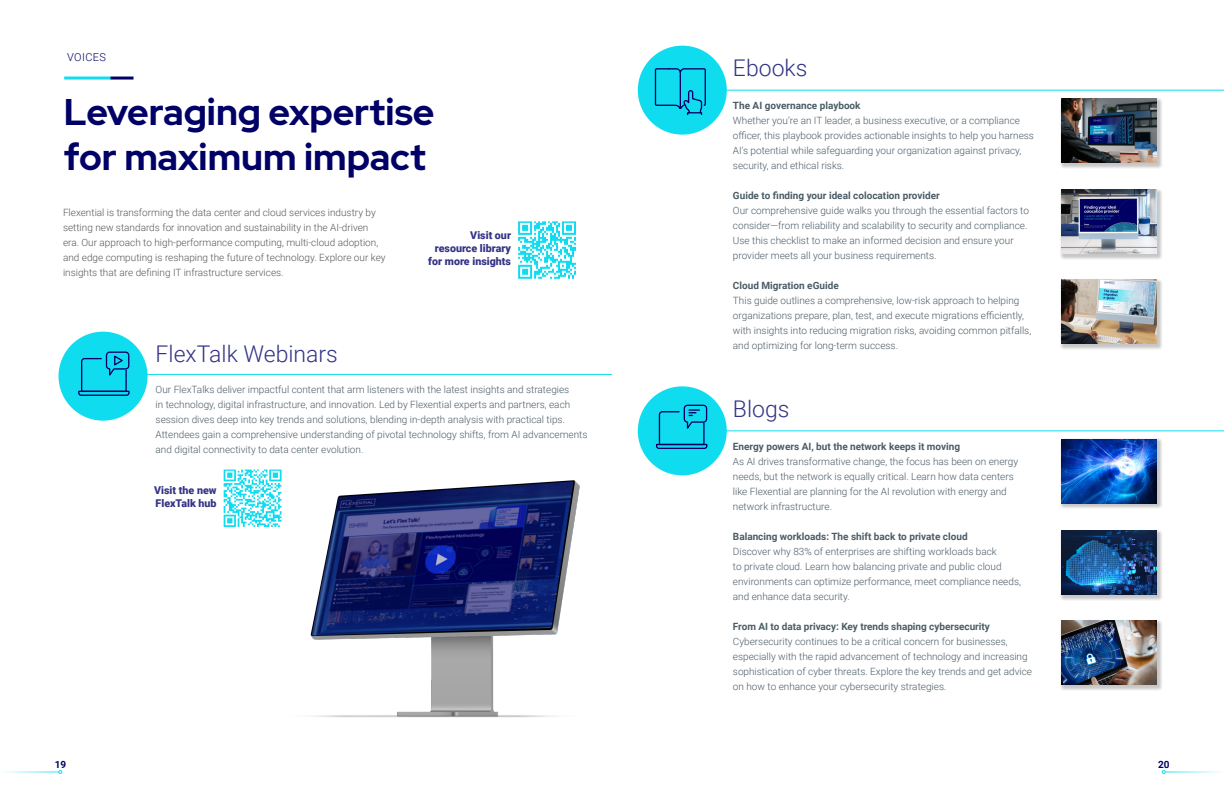
<style>
.page{position:relative;width:1224px;height:792px;background:#fff}
.page>*{position:absolute;margin:0;border:0;box-sizing:border-box;transform-origin:0 0}
.t1{font:700 37px/45px "Red Hat Display";letter-spacing:-.005em;color:#006}
.Logo{font:300 23px "Roboto";color:#333385}
.Subhead{font:300 11px "Roboto";letter-spacing:.035em;color:#006}
.Logo-2{font:900 10.7px/13px "Roboto";color:#333385;text-align:right}
.Logo-3{font:300 10px/15px "Roboto";color:#4b5c66}
.Logo-4{font:300 10px/15px "Roboto";color:#57585a}
.Logo-5{font:700 10px "Roboto";color:#4b5c66}
.t2{font:700 10px "Roboto";color:#006}
</style>
<div class="page">
<div style="left:638px;top:46px;width:89px;height:89px;background:#10dcf0;border-radius:50%"></div>
<div style="left:638px;top:386px;width:89px;height:89px;background:#10dcf0;border-radius:50%"></div>
<hr style="left:67px;top:374px;width:545px;height:1px;background:#10dcf0">
<img style="left:310px;top:480px;width:270px;height:238px">
<div style="left:1060px;top:97px;width:103px;height:72px;background:#231f20;opacity:.25"></div>
<img style="left:1061px;top:99px;width:95px;height:64px">
<div style="left:1060px;top:438px;width:103px;height:72px;background:#231f20;opacity:.25"></div>
<img style="left:1061px;top:439px;width:95px;height:64px">
<div style="left:1060px;top:188px;width:103px;height:72px;background:#231f20;opacity:.25"></div>
<img style="left:1061px;top:190px;width:95px;height:64px">
<div style="left:1060px;top:529px;width:103px;height:72px;background:#231f20;opacity:.25"></div>
<img style="left:1061px;top:531px;width:95px;height:64px">
<div style="left:1060px;top:278px;width:103px;height:72px;background:#231f20;opacity:.25"></div>
<img style="left:1061px;top:280px;width:95px;height:64px">
<div style="left:1060px;top:619px;width:103px;height:72px;background:#231f20;opacity:.25"></div>
<img style="left:1061px;top:621px;width:95px;height:64px">
<hr style="left:645px;top:90px;width:579px;height:1px;background:#10dcf0">
<hr style="left:645px;top:431px;width:579px;height:1px;background:#10dcf0">
<svg style="left:655px;top:68px;width:51px;height:47px"></svg>
<svg style="left:656px;top:404px;width:52px;height:45px"></svg>
<svg style="left:518px;top:221px;width:58px;height:58px"></svg>
<svg style="left:224px;top:470px;width:58px;height:57px"></svg>
<div style="left:59px;top:332px;width:89px;height:89px;background:#10dcf0;border-radius:50%"></div>
<hr style="left:1165px;top:772px;width:59px;height:1px;background:#10dcf0">
<svg style="left:1162px;top:770px;width:3px;height:4px"></svg>
<hr style="left:0;top:772px;width:59px;height:1px;background:#10dcf0">
<svg style="left:59px;top:770px;width:3px;height:4px"></svg>
<svg style="left:78px;top:351px;width:52px;height:45px"></svg>
<hr style="left:64px;top:77px;width:47px;height:3px;background:#10dcf0">
<hr style="left:111px;top:77px;width:23px;height:3px;background:#006">
<p class="Subhead" style="left:67px;top:50px;width:40px">VOICES</p>
<p class="t1" style="left:64px;top:90px;width:372px">Leveraging expertise for maximum impact</p>
<p class="Logo-4" style="left:63px;top:205px;width:324px">Flexential is transforming the data center and cloud services industry by setting new standards for innovation and sustainability in the AI-driven era. Our approach to high-performance computing, multi-cloud adoption, and edge computing is reshaping the future of technology. Explore our key insights that are defining IT infrastructure services.</p>
<p class="Logo" style="left:156px;top:338px;width:184px">FlexTalk Webinars</p>
<p class="Logo-2" style="left:428px;top:228px;width:84px">Visit our resource library for more insights</p>
<p class="Logo-3" style="left:156px;top:382px;width:433px">Our FlexTalks deliver impactful content that arm listeners with the latest insights and strategies<br>in technology, digital infrastructure, and innovation. Led by Flexential experts and partners, each session dives deep into key trends and solutions, blending in-depth analysis with practical tips.<br>Attendees gain a comprehensive understanding of pivotal technology shifts, from AI advancements and digital connectivity to data center evolution.</p>
<p class="Logo-2" style="left:154px;top:483px;width:64px;text-align:left">Visit the new<br>FlexTalk hub</p>
<p class="Logo" style="left:733px;top:52px;width:76px">Ebooks</p>
<p class="Logo-5" style="left:733px;top:99px;width:129px">The AI governance playbook</p>
<p class="Logo-3" style="left:733px;top:113px;width:303px">Whether you’re an IT leader, a business executive, or a compliance officer, this playbook provides actionable insights to help you harness AI’s potential while safeguarding your organization against privacy, security, and ethical risks.</p>
<p class="Logo-5" style="left:733px;top:189px;width:208px">Guide to finding your ideal colocation provider</p>
<p class="Logo-3" style="left:733px;top:203px;width:297px">Our comprehensive guide walks you through the essential factors to consider—from reliability and scalability to security and compliance.<br>Use this checklist to make an informed decision and ensure your provider meets all your business requirements.</p>
<p class="Logo-5" style="left:733px;top:279px;width:107px">Cloud Migration eGuide</p>
<p class="Logo-3" style="left:733px;top:293px;width:300px">This guide outlines a comprehensive, low-risk approach to helping organizations prepare, plan, test, and execute migrations efficiently, with insights into reducing migration risks, avoiding common pitfalls, and optimizing for long-term success.</p>
<p class="Logo" style="left:733px;top:393px;width:58px">Blogs</p>
<p class="Logo-5" style="left:733px;top:439px;width:229px">Energy powers AI, but the network keeps it moving</p>
<p class="Logo-3" style="left:733px;top:453px;width:287px">As AI drives transformative change, the focus has been on energy needs, but the network is equally critical. Learn how data centers like Flexential are planning for the AI revolution with energy and network infrastructure.</p>
<p class="Logo-5" style="left:733px;top:529px;width:236px">Balancing workloads: The shift back to private cloud</p>
<p class="Logo-3" style="left:733px;top:543px;width:290px">Discover why 83% of enterprises are shifting workloads back<br>to private cloud. Learn how balancing private and public cloud environments can optimize performance, meet compliance needs, and enhance data security.</p>
<p class="Logo-5" style="left:733px;top:619px;width:258px">From AI to data privacy: Key trends shaping cybersecurity</p>
<p class="Logo-3" style="left:733px;top:633px;width:301px">Cybersecurity continues to be a critical concern for businesses, especially with the rapid advancement of technology and increasing sophistication of cyber threats. Explore the key trends and get advice on how to enhance your cybersecurity strategies.</p>
<p class="t2" style="left:55px;top:758px;width:13px">19</p>
<p class="t2" style="left:1158px;top:758px;width:13px">20</p>
</div>
